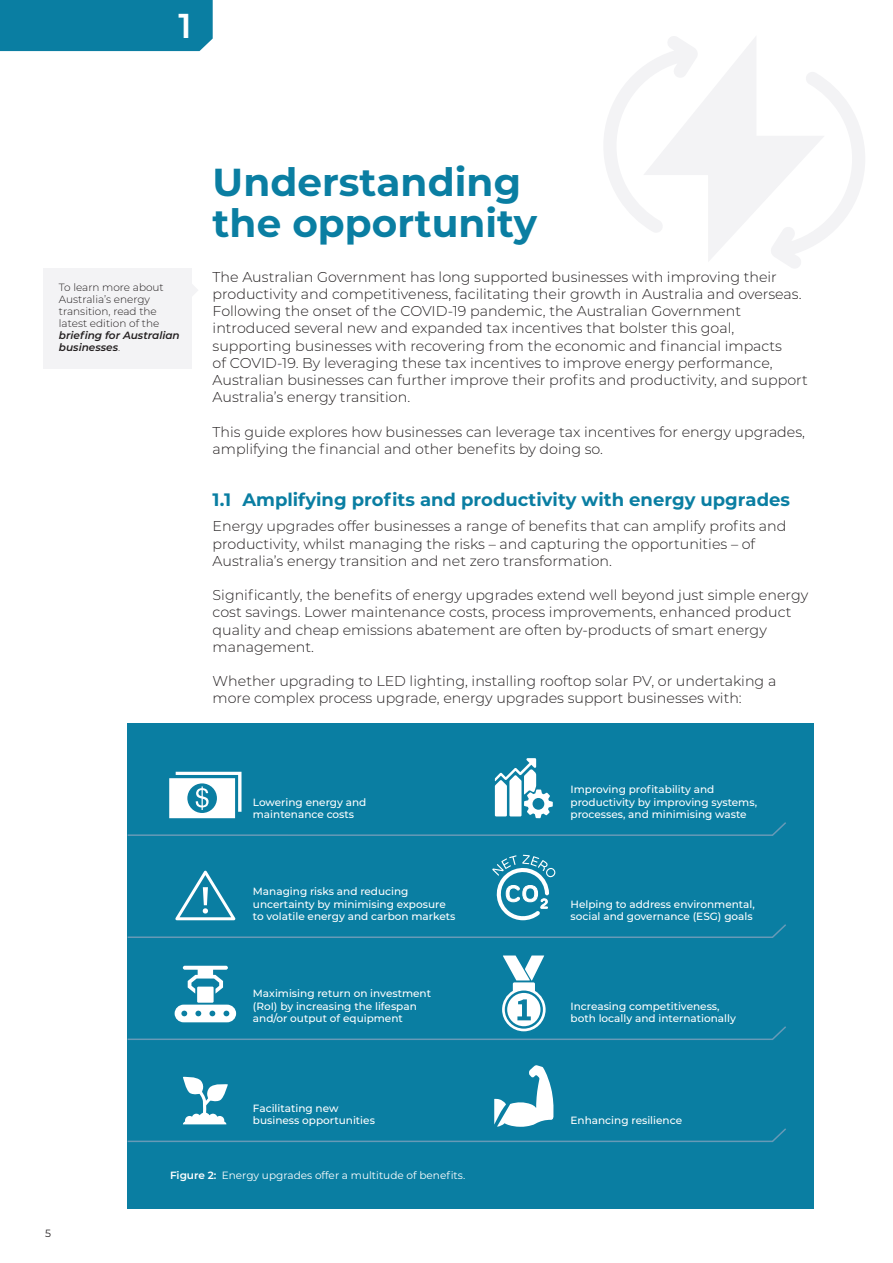
<style>
.page{position:relative;width:893px;height:1263px;background:#fff}
.page>*{position:absolute;margin:0;border:0;box-sizing:border-box;transform-origin:0 0}
.Section_heading{font:700 39px/40.5px "Montserrat";color:#0a7ea2}
.t1{font:600 34.5px "Montserrat";color:#fff}
.t2{font:700 18px "Montserrat";color:#0a7ea2}
.Body{font:300 14.25px/17.2px "Montserrat";color:#231f20}
.Image_caption{font:500 10.5px/12.6px "Montserrat";color:#fff}
.Source_text{font:300 10.5px/12px "Montserrat";color:#231f20}
.t3{font:10.5px "Montserrat";color:#fff}
.t4{font:10.5px "Montserrat";color:#231f20}
.s1{font-weight:600;font-style:italic}
.s2{font-weight:600}
</style>
<div class="page">
<hr style="left:892px;top:1220px;width:1px;height:43px;background:#231f20">
<svg style="left:604px;top:36px;width:261px;height:232px"></svg>
<div style="left:0;top:0;width:213px;height:51px;background:#0a7ea2"></div>
<div style="left:43px;top:268px;width:149px;height:100px;background:#f3f3f5"></div>
<svg style="left:192px;top:285px;width:6px;height:11px"></svg>
<div style="left:128px;top:724px;width:686px;height:485px;background:#0a7ea2"></div>
<svg style="left:127px;top:758px;width:659px;height:79px"></svg>
<svg style="left:127px;top:955px;width:659px;height:86px"></svg>
<svg style="left:127px;top:855px;width:659px;height:84px"></svg>
<svg style="left:127px;top:1065px;width:659px;height:78px"></svg>
<p class="t1" style="left:178px;top:2px;width:15px">1</p>
<p class="Source_text" style="left:59px;top:280px;width:122px">To learn more about<br>Australia’s energy transition, read the latest edition of the <span class="s1">briefing for Australian businesses</span>.</p>
<p class="Section_heading" style="left:213px;top:160px;width:326px">Understanding the opportunity</p>
<p class="Body" style="left:213px;top:267px;width:597px">The Australian Government has long supported businesses with improving their productivity and competitiveness, facilitating their growth in Australia and overseas.<br>Following the onset of the COVID-19 pandemic, the Australian Government introduced several new and expanded tax incentives that bolster this goal, supporting businesses with recovering from the economic and financial impacts<br>of COVID-19. By leveraging these tax incentives to improve energy performance, Australian businesses can further improve their profits and productivity, and support Australia’s energy transition.</p>
<p class="Body" style="left:213px;top:422px;width:594px">This guide explores how businesses can leverage tax incentives for energy upgrades, amplifying the financial and other benefits by doing so.</p>
<p class="t2" style="left:213px;top:486px;width:579px">1.1 Amplifying profits and productivity with energy upgrades</p>
<p class="Body" style="left:213px;top:517px;width:575px">Energy upgrades offer businesses a range of benefits that can amplify profits and productivity, whilst managing the risks – and capturing the opportunities – of<br>Australia’s energy transition and net zero transformation.</p>
<p class="Body" style="left:213px;top:586px;width:597px">Significantly, the benefits of energy upgrades extend well beyond just simple energy cost savings. Lower maintenance costs, process improvements, enhanced product quality and cheap emissions abatement are often by-products of smart energy management.</p>
<p class="Body" style="left:213px;top:672px;width:565px">Whether upgrading to LED lighting, installing rooftop solar PV, or undertaking a more complex process upgrade, energy upgrades support businesses with:</p>
<p class="Image_caption" style="left:253px;top:795px;width:115px">Lowering energy and maintenance costs</p>
<p class="Image_caption" style="left:253px;top:885px;width:204px">Managing risks and reducing uncertainty by minimising exposure to volatile energy and carbon markets</p>
<p class="Image_caption" style="left:253px;top:987px;width:180px">Maximising return on investment (RoI) by increasing the lifespan and/or output of equipment</p>
<p class="Image_caption" style="left:570px;top:782px;width:188px">Improving profitability and productivity by improving systems, processes, and minimising waste</p>
<p class="Image_caption" style="left:570px;top:897px;width:186px">Helping to address environmental, social and governance (ESG) goals</p>
<p class="Image_caption" style="left:570px;top:999px;width:167px">Increasing competitiveness, both locally and internationally</p>
<p class="t4" style="left:45px;top:1226px;width:7px">5</p>
<p class="Image_caption" style="left:253px;top:1101px;width:124px">Facilitating new business opportunities</p>
<p class="t3" style="left:170px;top:1168px;width:297px"><span class="s2">Figure 2:</span> Energy upgrades offer a multitude of benefits.</p>
<p class="Image_caption" style="left:570px;top:1114px;width:113px">Enhancing resilience</p>
</div>
